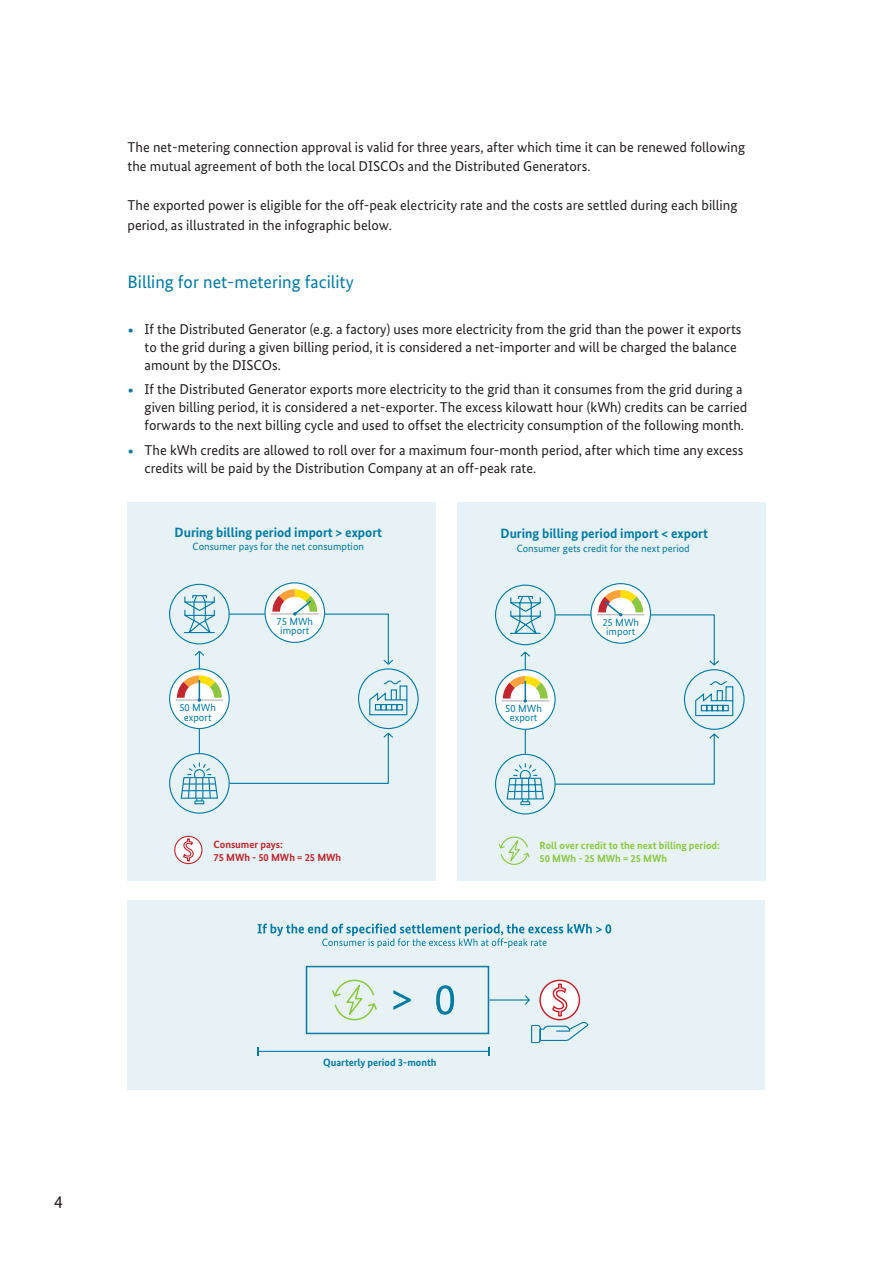
<style>
.page{position:relative;width:893px;height:1263px;background:#fff}
.page>*{position:absolute;margin:0;border:0;box-sizing:border-box;transform-origin:0 0}
.t1{font:18px "Bundes Sans";color:#007aa4}
.t2{font:18px "Bundes Sans";color:#231f20}
.body{font:14.25px/18px "Bundes Sans";color:#231f20}
.t3{font:700 13.5px "Bundes Sans";color:#007aa4}
.t4{font:700 13.5px "Bundes Sans";color:#007aa3}
.t5{font:10.5px/9.6px "Bundes Sans";color:#007aa3;text-align:center}
.t6{font:10.5px/9.6px "Bundes Sans";color:#007aa4;text-align:center}
.t7{font:700 10.5px/12.6px "Bundes Sans";color:#8cc740}
.t8{font:700 10.5px/12.6px "Bundes Sans";color:#c1272d}
.t9{font:700 10.5px "Bundes Sans";color:#007aa3}
.s1{font-size:19.5px;color:#127ca3}
</style>
<div class="page">
<div style="left:128px;top:502px;width:308px;height:379px;background:#e6f2f6"></div>
<svg style="left:228px;top:732px;width:165px;height:52px"></svg>
<svg style="left:180px;top:763px;width:38px;height:42px"></svg>
<div style="left:169px;top:753px;width:61px;height:61px;border:1px solid #007aa4;border-radius:50%"></div>
<div style="left:391px;top:689px;width:6px;height:11px;border:1px solid #007aa4"></div>
<svg style="left:383px;top:680px;width:18px;height:5px"></svg>
<svg style="left:369px;top:691px;width:39px;height:25px"></svg>
<div style="left:396px;top:704px;width:7px;height:6px;border:1px solid #007aa4"></div>
<div style="left:358px;top:668px;width:61px;height:61px;border:1px solid #007aa4;border-radius:50%"></div>
<svg style="left:184px;top:596px;width:31px;height:38px"></svg>
<div style="left:192px;top:595px;width:15px;height:3px;border:1px solid #007aa4"></div>
<hr style="left:184px;top:632px;width:30px;height:1px;background:#007aa4">
<div style="left:169px;top:584px;width:61px;height:60px;border:1px solid #007aa4;border-radius:50%"></div>
<svg style="left:194px;top:651px;width:10px;height:6px"></svg>
<hr style="left:199px;top:651px;width:1px;height:102px;background:#007aa4">
<svg style="left:175px;top:836px;width:27px;height:27px"></svg>
<div style="left:174px;top:836px;width:28px;height:28px;border:1px solid #c1272d;border-radius:50%"></div>
<svg style="left:265px;top:583px;width:60px;height:59px"></svg>
<svg style="left:228px;top:589px;width:165px;height:76px"></svg>
<div style="left:170px;top:669px;width:59px;height:59px;background:#fff;border-radius:50%"></div>
<div style="left:169px;top:668px;width:61px;height:61px;border:1px solid #007aa4;border-radius:50%"></div>
<hr style="left:176px;top:699px;width:47px;height:2px;background:#b3b3b3">
<svg style="left:177px;top:675px;width:45px;height:27px"></svg>
<svg style="left:182px;top:838px;width:12px;height:24px"></svg>
<div style="left:457px;top:502px;width:308px;height:379px;background:#e6f2f6"></div>
<div style="left:128px;top:901px;width:637px;height:189px;background:#e6f2f6"></div>
<svg style="left:495px;top:584px;width:250px;height:231px"></svg>
<svg style="left:498px;top:836px;width:32px;height:29px"></svg>
<svg style="left:258px;top:923px;width:353px;height:25px"></svg>
<div style="left:539px;top:980px;width:41px;height:40px;border:2px solid #c2262e;border-radius:50%"></div>
<svg style="left:332px;top:979px;width:45px;height:42px"></svg>
<svg style="left:393px;top:990px;width:18px;height:20px"></svg>
<svg style="left:436px;top:985px;width:18px;height:30px"></svg>
<div style="left:306px;top:966px;width:183px;height:68px;border:2px solid #007aa3"></div>
<hr style="left:258px;top:1051px;width:231px;height:1px;background:#007aa3">
<svg style="left:488px;top:983px;width:101px;height:72px"></svg>
<p class="body" style="left:128px;top:137px;width:619px;line-height:19.5px">The net-metering connection approval is valid for three years, after which time it can be renewed following the mutual agreement of both the local DISCOs and the Distributed Generators.</p>
<p class="body" style="left:128px;top:195px;width:611px;line-height:19.5px">The exported power is eligible for the off-peak electricity rate and the costs are settled during each billing period, as illustrated in the infographic below.</p>
<h2 class="t1" style="left:128px;top:271px;width:228px">Billing for net-metering facility</h2>
<p class="body" style="left:145px;top:320px;width:598px;text-indent:-17px"><span class="s1">•</span> If the Distributed Generator (e.g. a factory) uses more electricity from the grid than the power it exports to the grid during a given billing period, it is considered a net-importer and will be charged the balance amount by the DISCOs.</p>
<p class="body" style="left:145px;top:380px;width:604px;text-indent:-17px"><span class="s1">•</span> If the Distributed Generator exports more electricity to the grid than it consumes from the grid during a given billing period, it is considered a net-exporter. The excess kilowatt hour (kWh) credits can be carried forwards to the next billing cycle and used to offset the electricity consumption of the following month.</p>
<p class="body" style="left:145px;top:441px;width:600px;text-indent:-17px"><span class="s1">•</span> The kWh credits are allowed to roll over for a maximum four-month period, after which time any excess credits will be paid by the Distribution Company at an off-peak rate.</p>
<p class="t3" style="left:175px;top:524px;width:209px">During billing period import &gt; export</p>
<p class="t6" style="left:193px;top:541px;width:173px">Consumer pays for the net consumption</p>
<p class="t4" style="left:501px;top:525px;width:209px">During billing period import &lt; export</p>
<p class="t5" style="left:517px;top:543px;width:174px">Consumer gets credit for the next period</p>
<p class="t6" style="left:276px;top:616px;width:38px">75 MWh import</p>
<p class="t5" style="left:602px;top:617px;width:38px">25 MWh import</p>
<p class="t6" style="left:179px;top:702px;width:38px">50 MWh export</p>
<p class="t5" style="left:505px;top:703px;width:38px">50 MWh export</p>
<p class="t8" style="left:214px;top:838px;width:129px">Consumer pays:<br>75 MWh - 50 MWh = 25 MWh</p>
<p class="t7" style="left:540px;top:839px;width:182px">Roll over credit to the next billing period:<br>50 MWh - 25 MWh = 25 MWh</p>
<p class="t2" style="left:54px;top:1191px;width:10px">4</p>
<p class="t9" style="left:323px;top:1056px;width:115px">Quarterly period 3-month</p>
</div>
